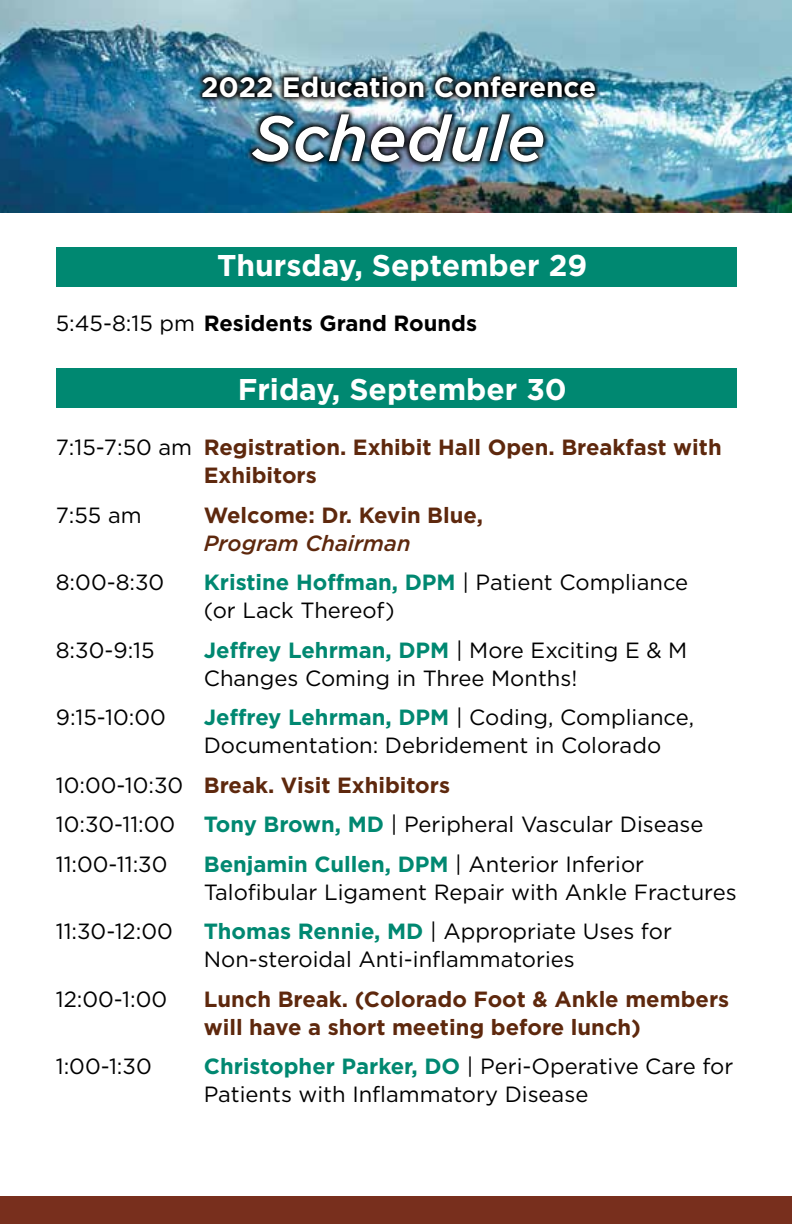
<style>
.page{position:relative;width:792px;height:1224px;background:#fff}
.page>*{position:absolute;margin:0;border:0;box-sizing:border-box;transform-origin:0 0}
.t1{font:italic 500 64px "Gotham";color:#fff}
.t2{font:700 30px "Gotham";color:#fff}
.t3{font:700 28px "Gotham";color:#fff}
.t4{font:22px/28px "Gotham";color:#000}
.t5{font:700 22px/28px "Gotham";color:#5e280d}
.t6{font:700 22px "Gotham";color:#000}
.t7{font:italic 500 22px "Gotham";color:#5e280d}
.s1{font-weight:400}
.s2{font-weight:400;color:#000}
.s3{font-weight:700;color:#008871}
.s4{font-weight:700;color:#5e280d}
</style>
<div class="page">
<div style="left:57px;top:247px;width:680px;height:39px;background:#008871"></div>
<div style="left:57px;top:369px;width:680px;height:39px;background:#008871"></div>
<div style="left:0;top:1197px;width:792px;height:27px;background:#782f1d"></div>
<img style="left:0;top:0;width:792px;height:212px">
<img style="left:196px;top:70px;width:406px;height:98px">
<p class="t3" style="left:201px;top:69px;width:397px">2022 Education Conference</p>
<h1 class="t1" style="left:252px;top:100px;width:295px">Schedule</h1>
<h2 class="t2" style="left:217px;top:245px;width:372px">Thursday, September 29</h2>
<p class="t6" style="left:56px;top:309px;width:423px"><span class="s1">5:45-8:15 pm</span> Residents Grand Rounds</p>
<h2 class="t2" style="left:238px;top:369px;width:331px">Friday, September 30</h2>
<p class="t5" style="left:204px;top:433px;width:519px;text-indent:-148px"><span class="s2">7:15-7:50 am</span> Registration. Exhibit Hall Open. Breakfast with<br>Exhibitors</p>
<p class="t4" style="left:56px;top:500px;width:87px">7:55 am</p>
<p class="t5" style="left:204px;top:501px;width:281px">Welcome: Dr. Kevin Blue,</p>
<p class="t7" style="left:204px;top:529px;width:208px">Program Chairman</p>
<p class="t4" style="left:56px;top:568px;width:110px">8:00-8:30</p>
<p class="t4" style="left:204px;top:568px;width:486px"><span class="s3">Kristine Hoffman, DPM</span> | Patient Compliance (or Lack Thereof)</p>
<p class="t4" style="left:56px;top:635px;width:100px">8:30-9:15</p>
<p class="t4" style="left:204px;top:635px;width:485px"><span class="s3">Jeffrey Lehrman, DPM</span> | More Exciting E &amp; M<br>Changes Coming in Three Months!</p>
<p class="t4" style="left:56px;top:703px;width:112px">9:15-10:00</p>
<p class="t4" style="left:204px;top:703px;width:492px"><span class="s3">Jeffrey Lehrman, DPM</span> | Coding, Compliance,<br>Documentation: Debridement in Colorado</p>
<p class="t4" style="left:56px;top:765px;width:396px;line-height:39.6px">10:00-10:30 <span class="s4">Break. Visit Exhibitors<br></span>10:30-11:00</p>
<p class="t4" style="left:204px;top:810px;width:501px"><span class="s3">Tony Brown, MD</span> | Peripheral Vascular Disease</p>
<p class="t4" style="left:56px;top:849px;width:113px">11:00-11:30</p>
<p class="t4" style="left:204px;top:849px;width:534px"><span class="s3">Benjamin Cullen, DPM</span> | Anterior Inferior<br>Talofibular Ligament Repair with Ankle Fractures</p>
<p class="t4" style="left:56px;top:917px;width:119px">11:30-12:00</p>
<p class="t4" style="left:204px;top:917px;width:470px"><span class="s3">Thomas Rennie, MD</span> | Appropriate Uses for<br>Non-steroidal Anti-inflammatories</p>
<p class="t4" style="left:56px;top:984px;width:113px">12:00-1:00</p>
<p class="t5" style="left:204px;top:985px;width:527px">Lunch Break. (Colorado Foot &amp; Ankle members will have a short meeting before lunch)</p>
<p class="t4" style="left:56px;top:1052px;width:97px">1:00-1:30</p>
<p class="t4" style="left:204px;top:1052px;width:531px"><span class="s3">Christopher Parker, DO</span> | Peri-Operative Care for<br>Patients with Inflammatory Disease</p>
</div>
